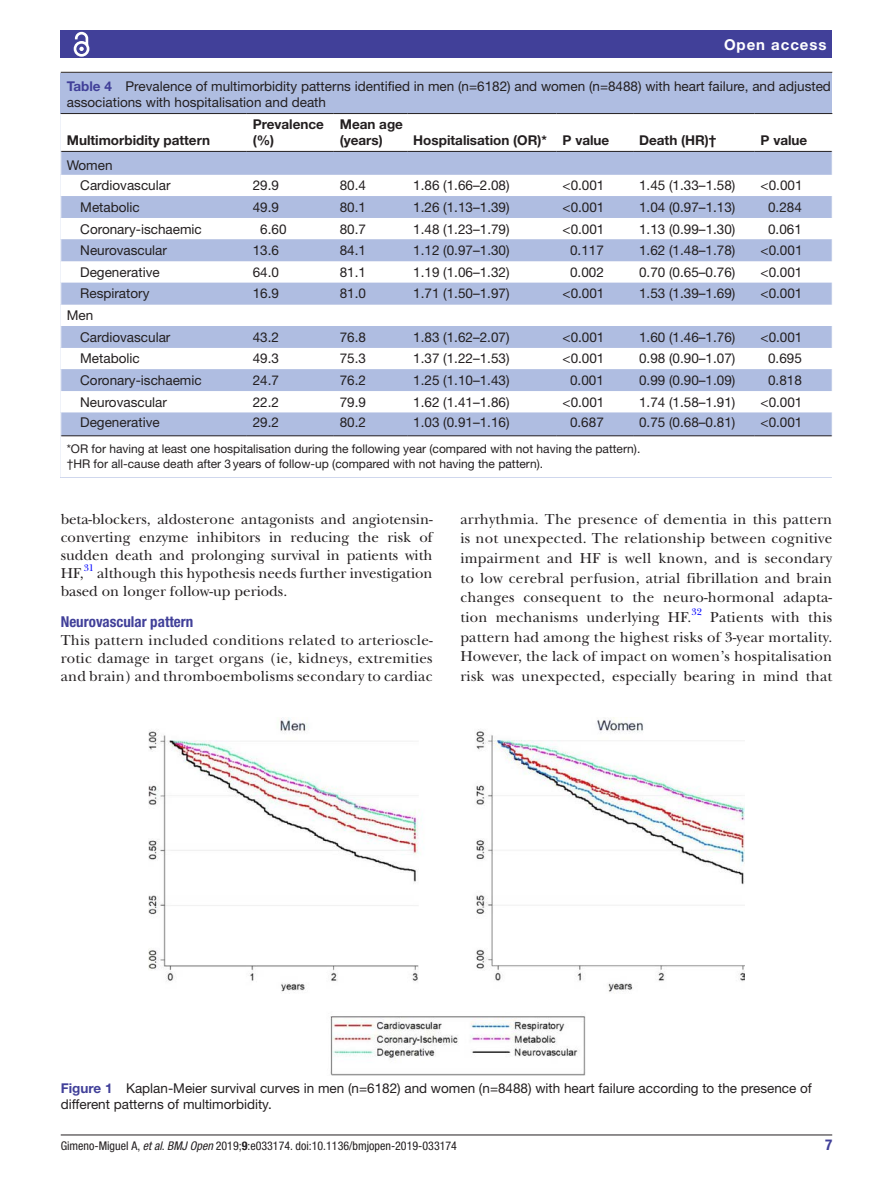
<style>
.page{position:relative;width:893px;height:1191px;background:#fff}
.page>*{position:absolute;margin:0;border:0;box-sizing:border-box;transform-origin:0 0}
.t1{font:15px/19.6px "New Baskerville";letter-spacing:.015em;color:#231f20;text-align:justify}
.t2{font:700 condensed 15px "Helvetica Neue LT Std";color:#414099}
.t3{font:700 15px "Helvetica Neue LT Std";letter-spacing:.065em;color:#fff}
.t4{font:13.5px/16.5px "Helvetica Neue LT Std";color:#231f20}
.t5{font:700 13.5px/16.2px "Helvetica Neue LT Std";color:#231f20}
.t6{font:12px/15px "Helvetica Neue LT Std";color:#231f20}
.t7{font:condensed 12px "Helvetica Neue LT Std";color:#231f20}
.t8{font:9.9px "New Baskerville";color:#00f}
.s1{font-weight:700;color:#414099}
.s2{font-style:italic}
.s3{font-weight:700}
</style>
<div class="page">
<hr style="left:61px;top:1134px;width:771px;height:1px;background:#231f20">
<div style="left:61px;top:31px;width:771px;height:27px;background:#414099"></div>
<svg style="left:73px;top:31px;width:17px;height:26px"></svg>
<div style="left:61px;top:73px;width:771px;height:404px;background:#afbde1"></div>
<hr style="left:61px;top:72px;width:771px;height:1px;background:#231f20">
<div style="left:61px;top:114px;width:771px;height:363px;background:#fff"></div>
<svg style="left:61px;top:152px;width:771px;height:283px"></svg>
<hr style="left:61px;top:113px;width:186px;height:1px;background:#231f20">
<hr style="left:61px;top:151px;width:186px;height:1px;background:#231f20">
<hr style="left:247px;top:113px;width:87px;height:1px;background:#231f20">
<hr style="left:247px;top:151px;width:87px;height:1px;background:#231f20">
<hr style="left:334px;top:113px;width:73px;height:1px;background:#231f20">
<hr style="left:334px;top:151px;width:73px;height:1px;background:#231f20">
<hr style="left:407px;top:113px;width:150px;height:1px;background:#231f20">
<hr style="left:407px;top:151px;width:150px;height:1px;background:#231f20">
<hr style="left:557px;top:113px;width:76px;height:1px;background:#231f20">
<hr style="left:557px;top:151px;width:76px;height:1px;background:#231f20">
<hr style="left:633px;top:113px;width:122px;height:1px;background:#231f20">
<hr style="left:633px;top:151px;width:122px;height:1px;background:#231f20">
<hr style="left:755px;top:113px;width:77px;height:1px;background:#231f20">
<hr style="left:755px;top:151px;width:77px;height:1px;background:#231f20">
<hr style="left:247px;top:435px;width:87px;height:1px;background:#231f20">
<hr style="left:334px;top:435px;width:73px;height:1px;background:#231f20">
<hr style="left:407px;top:435px;width:150px;height:1px;background:#231f20">
<hr style="left:557px;top:435px;width:76px;height:1px;background:#231f20">
<hr style="left:633px;top:435px;width:122px;height:1px;background:#231f20">
<hr style="left:755px;top:435px;width:77px;height:1px;background:#231f20">
<hr style="left:61px;top:435px;width:186px;height:1px;background:#231f20">
<svg style="left:60px;top:151px;width:1px;height:285px"></svg>
<hr style="left:67px;top:452px;width:765px;height:2px;background:#fff">
<hr style="left:67px;top:467px;width:765px;height:2px;background:#fff">
<img style="left:148px;top:717px;width:597px;height:358px">
<p class="t3" style="left:724px;top:35px;width:104px">Open access</p>
<p class="t4" style="left:67px;top:77px;width:766px"><span class="s1">Table 4</span> Prevalence of multimorbidity patterns identified in men (n=6182) and women (n=8488) with heart failure, and adjusted associations with hospitalisation and death</p>
<p class="t5" style="left:67px;top:132px;width:145px">Multimorbidity pattern</p>
<p class="t5" style="left:253px;top:116px;width:73px">Prevalence (%)</p>
<p class="t5" style="left:340px;top:116px;width:65px">Mean age (years)</p>
<p class="t5" style="left:413px;top:132px;width:198px">Hospitalisation (OR)* P value</p>
<p class="t5" style="left:639px;top:132px;width:79px">Death (HR)†</p>
<p class="t5" style="left:761px;top:132px;width:48px">P value</p>
<p class="t4" style="left:80px;top:155px;width:92px;line-height:20.1px;text-indent:-14px">Women<br>Cardiovascular</p>
<p class="t4" style="left:253px;top:177px;width:28px">29.9</p>
<p class="t4" style="left:340px;top:177px;width:28px">80.4</p>
<p class="t4" style="left:413px;top:177px;width:98px">1.86 (1.66–2.08)</p>
<p class="t4" style="left:563px;top:177px;width:43px">&lt;0.001</p>
<p class="t4" style="left:639px;top:177px;width:98px">1.45 (1.33–1.58)</p>
<p class="t4" style="left:761px;top:177px;width:43px">&lt;0.001</p>
<p class="t4" style="left:80px;top:199px;width:61px">Metabolic</p>
<p class="t4" style="left:253px;top:199px;width:28px">49.9</p>
<p class="t4" style="left:340px;top:199px;width:28px">80.1</p>
<p class="t4" style="left:413px;top:199px;width:98px">1.26 (1.13–1.39)</p>
<p class="t4" style="left:563px;top:199px;width:43px">&lt;0.001</p>
<p class="t4" style="left:639px;top:199px;width:98px">1.04 (0.97–1.13)</p>
<p class="t4" style="left:768px;top:199px;width:35px">0.284</p>
<p class="t4" style="left:80px;top:220px;width:123px">Coronary-ischaemic</p>
<p class="t4" style="left:260px;top:220px;width:28px">6.60</p>
<p class="t4" style="left:340px;top:220px;width:28px">80.7</p>
<p class="t4" style="left:413px;top:220px;width:98px">1.48 (1.23–1.79)</p>
<p class="t4" style="left:563px;top:220px;width:43px">&lt;0.001</p>
<p class="t4" style="left:639px;top:220px;width:98px">1.13 (0.99–1.30)</p>
<p class="t4" style="left:768px;top:220px;width:35px">0.061</p>
<p class="t4" style="left:80px;top:242px;width:88px">Neurovascular</p>
<p class="t4" style="left:253px;top:242px;width:28px">13.6</p>
<p class="t4" style="left:340px;top:242px;width:28px">84.1</p>
<p class="t4" style="left:413px;top:242px;width:98px">1.12 (0.97–1.30)</p>
<p class="t4" style="left:570px;top:242px;width:35px">0.117</p>
<p class="t4" style="left:639px;top:242px;width:98px">1.62 (1.48–1.78)</p>
<p class="t4" style="left:761px;top:242px;width:43px">&lt;0.001</p>
<p class="t4" style="left:80px;top:263px;width:81px">Degenerative</p>
<p class="t4" style="left:253px;top:263px;width:28px">64.0</p>
<p class="t4" style="left:340px;top:263px;width:28px">81.1</p>
<p class="t4" style="left:413px;top:263px;width:98px">1.19 (1.06–1.32)</p>
<p class="t4" style="left:570px;top:263px;width:35px">0.002</p>
<p class="t4" style="left:639px;top:263px;width:98px">0.70 (0.65–0.76)</p>
<p class="t4" style="left:761px;top:263px;width:43px">&lt;0.001</p>
<p class="t4" style="left:80px;top:285px;width:71px">Respiratory</p>
<p class="t4" style="left:253px;top:285px;width:28px">16.9</p>
<p class="t4" style="left:340px;top:285px;width:28px">81.0</p>
<p class="t4" style="left:413px;top:285px;width:98px">1.71 (1.50–1.97)</p>
<p class="t4" style="left:563px;top:285px;width:43px">&lt;0.001</p>
<p class="t4" style="left:639px;top:285px;width:98px">1.53 (1.39–1.69)</p>
<p class="t4" style="left:761px;top:285px;width:43px">&lt;0.001</p>
<p class="t4" style="left:80px;top:304px;width:92px;line-height:21.6px;text-indent:-14px">Men<br>Cardiovascular</p>
<p class="t4" style="left:253px;top:328px;width:28px">43.2</p>
<p class="t4" style="left:340px;top:328px;width:28px">76.8</p>
<p class="t4" style="left:413px;top:328px;width:98px">1.83 (1.62–2.07)</p>
<p class="t4" style="left:563px;top:328px;width:43px">&lt;0.001</p>
<p class="t4" style="left:639px;top:328px;width:98px">1.60 (1.46–1.76)</p>
<p class="t4" style="left:761px;top:328px;width:43px">&lt;0.001</p>
<p class="t4" style="left:80px;top:350px;width:61px">Metabolic</p>
<p class="t4" style="left:253px;top:350px;width:28px">49.3</p>
<p class="t4" style="left:340px;top:350px;width:28px">75.3</p>
<p class="t4" style="left:413px;top:350px;width:98px">1.37 (1.22–1.53)</p>
<p class="t4" style="left:563px;top:350px;width:43px">&lt;0.001</p>
<p class="t4" style="left:639px;top:350px;width:98px">0.98 (0.90–1.07)</p>
<p class="t4" style="left:768px;top:350px;width:35px">0.695</p>
<p class="t4" style="left:80px;top:372px;width:123px">Coronary-ischaemic</p>
<p class="t4" style="left:253px;top:372px;width:28px">24.7</p>
<p class="t4" style="left:340px;top:372px;width:28px">76.2</p>
<p class="t4" style="left:413px;top:372px;width:98px">1.25 (1.10–1.43)</p>
<p class="t4" style="left:570px;top:372px;width:35px">0.001</p>
<p class="t4" style="left:639px;top:372px;width:98px">0.99 (0.90–1.09)</p>
<p class="t4" style="left:768px;top:372px;width:35px">0.818</p>
<p class="t4" style="left:80px;top:393px;width:88px">Neurovascular</p>
<p class="t4" style="left:253px;top:393px;width:28px">22.2</p>
<p class="t4" style="left:340px;top:393px;width:28px">79.9</p>
<p class="t4" style="left:413px;top:393px;width:98px">1.62 (1.41–1.86)</p>
<p class="t4" style="left:563px;top:393px;width:43px">&lt;0.001</p>
<p class="t4" style="left:639px;top:393px;width:98px">1.74 (1.58–1.91)</p>
<p class="t4" style="left:761px;top:393px;width:43px">&lt;0.001</p>
<p class="t4" style="left:80px;top:413px;width:81px">Degenerative</p>
<p class="t4" style="left:253px;top:413px;width:28px">29.2</p>
<p class="t4" style="left:340px;top:413px;width:28px">80.2</p>
<p class="t4" style="left:413px;top:413px;width:98px">1.03 (0.91–1.16)</p>
<p class="t4" style="left:570px;top:413px;width:35px">0.687</p>
<p class="t4" style="left:639px;top:413px;width:98px">0.75 (0.68–0.81)</p>
<p class="t4" style="left:761px;top:413px;width:43px">&lt;0.001</p>
<p class="t6" style="left:67px;top:441px;width:575px">*OR for having at least one hospitalisation during the following year (compared with not having the pattern). †HR for all-cause death after 3years of follow-up (compared with not having the pattern).</p>
<p class="t1" style="left:61px;top:510px;width:373px;line-height:18px">beta-blockers, aldosterone antagonists and angiotensin&shy;converting enzyme inhibitors in reducing the risk of sudden death and prolonging survival in patients with HF,</p>
<p class="t8" style="left:84px;top:562px;width:12px">31</p>
<p class="t1" style="left:61px;top:564px;width:373px;line-height:18px;text-indent:37px">although this hypothesis needs further investigation based on longer follow-up periods.</p>
<p class="t2" style="left:61px;top:612px;width:134px">Neurovascular pattern</p>
<p class="t1" style="left:61px;top:631px;width:373px;line-height:18px">This pattern included conditions related to arterioscle&shy;rotic damage in target organs (ie, kidneys, extremities and brain) and thromboembolisms secondary to cardiac</p>
<p class="t1" style="left:460px;top:509px;width:373px">arrhythmia. The presence of dementia in this pattern is not unexpected. The relationship between cognitive impairment and HF is well known, and is secondary to low cerebral perfusion, atrial fibrillation and brain changes consequent to the neuro-hormonal adapta&shy;tion mechanisms underlying HF.<sup>32</sup></p>
<p class="t1" style="left:460px;top:607px;width:373px;text-indent:250px">Patients with this pattern had among the highest risks of 3-year mortality.<br>However, the lack of impact on women’s hospitalisation risk was unexpected, especially bearing in mind that</p>
<p class="t4" style="left:61px;top:1080px;width:753px"><span class="s1">Figure 1</span> Kaplan-Meier survival curves in men (n=6182) and women (n=8488) with heart failure according to the presence of different patterns of multimorbidity.</p>
<p class="t7" style="left:61px;top:1138px;width:398px">Gimeno-Miguel A, <span class="s2">et al</span>. <span class="s2">BMJ Open</span> 2019;<span class="s3">9</span>:e033174. doi:10.1136/bmjopen-2019-033174</p>
<p class="t2" style="left:825px;top:1135px;width:9px">7</p>
</div>
